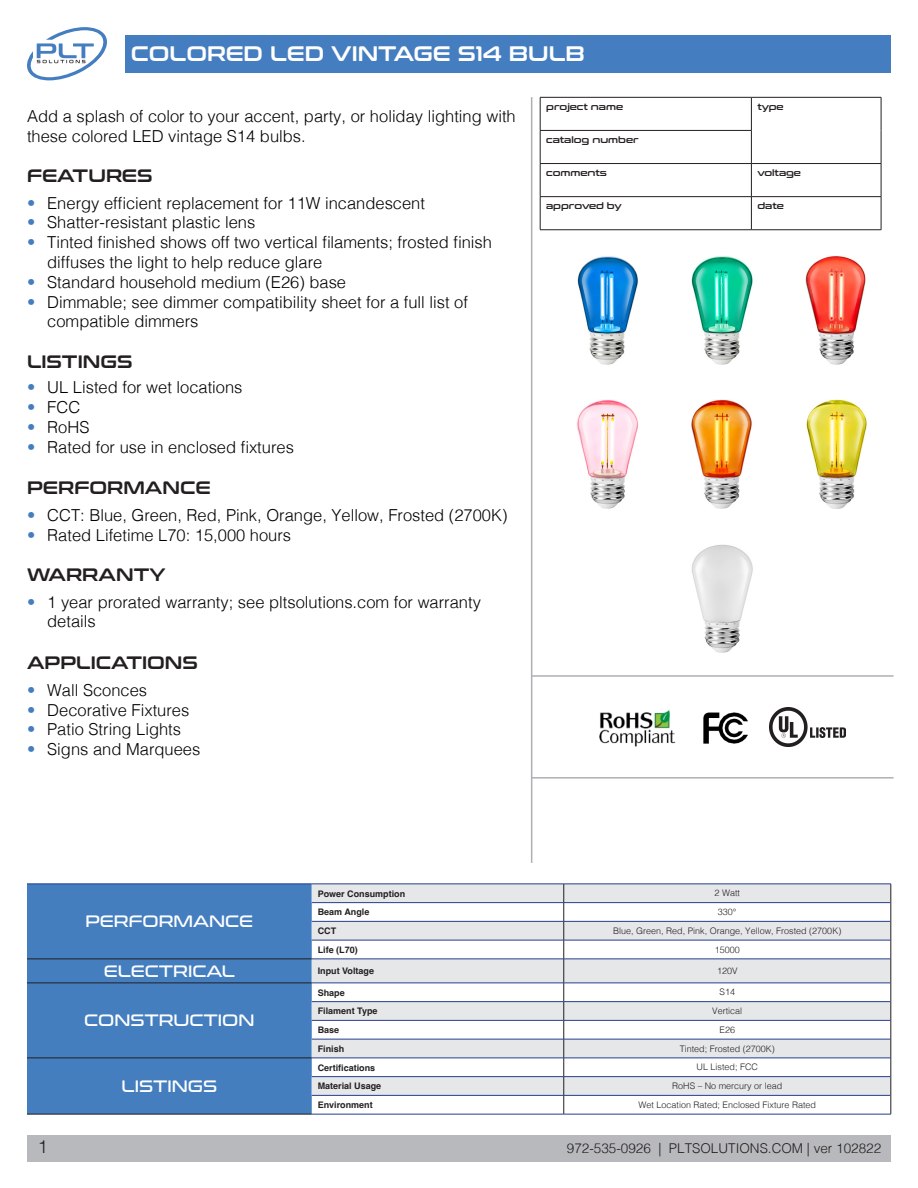
<style>
.page{position:relative;width:918px;height:1188px;background:#fff}
.page>*{position:absolute;margin:0;border:0;box-sizing:border-box;transform-origin:0 0}
.t1{font:21px "Conthrax Sb";color:#fff}
.t2{font:18px "Conthrax Sb";color:#231f20}
.t3{font:300 18px "Helvetica";color:#231f20}
.PLT_Blue_Bullets_Par{font:300 16.5px/19.8px "Helvetica";color:#000}
.t4{font:16.5px "Conthrax Rg";color:#fff}
.t5{font:300 13.5px "Helvetica";color:#231f20}
.Paragraph_Style_1{font:300 9px "Helvetica";color:#231f20}
.Paragraph_Style_1-2{font:700 9px "Helvetica";color:#231f20}
.t6{font:9px "Conthrax Sb";color:#231f20}
.s1{color:#447dc0}
</style>
<div class="page">
<div style="left:27px;top:1135px;width:864px;height:27px;background:#b8b9bc"></div>
<svg style="left:27px;top:27px;width:80px;height:54px"></svg>
<div style="left:125px;top:35px;width:766px;height:37px;background:#447dc0"></div>
<hr style="left:531px;top:97px;width:1px;height:766px;background:#aeafb3">
<hr style="left:540px;top:97px;width:211px;height:1px;background:#231f20">
<hr style="left:540px;top:98px;width:1px;height:32px;background:#231f20">
<hr style="left:751px;top:97px;width:130px;height:1px;background:#231f20">
<hr style="left:751px;top:98px;width:1px;height:32px;background:#231f20">
<hr style="left:881px;top:98px;width:1px;height:32px;background:#231f20">
<hr style="left:540px;top:130px;width:212px;height:1px;background:#231f20">
<hr style="left:540px;top:131px;width:1px;height:32px;background:#231f20">
<hr style="left:751px;top:131px;width:1px;height:32px;background:#231f20">
<hr style="left:881px;top:130px;width:1px;height:33px;background:#231f20">
<hr style="left:540px;top:163px;width:211px;height:1px;background:#231f20">
<hr style="left:540px;top:164px;width:1px;height:32px;background:#231f20">
<hr style="left:751px;top:163px;width:130px;height:1px;background:#231f20">
<hr style="left:751px;top:164px;width:1px;height:32px;background:#231f20">
<hr style="left:881px;top:164px;width:1px;height:32px;background:#231f20">
<hr style="left:540px;top:196px;width:211px;height:1px;background:#231f20">
<hr style="left:540px;top:197px;width:1px;height:33px;background:#231f20">
<hr style="left:751px;top:196px;width:130px;height:1px;background:#231f20">
<hr style="left:751px;top:197px;width:1px;height:33px;background:#231f20">
<hr style="left:881px;top:197px;width:1px;height:33px;background:#231f20">
<hr style="left:540px;top:229px;width:211px;height:1px;background:#231f20">
<hr style="left:751px;top:229px;width:130px;height:1px;background:#231f20">
<hr style="left:532px;top:675px;width:362px;height:2px;background:#aeafb3">
<hr style="left:532px;top:777px;width:362px;height:2px;background:#aeafb3">
<div style="left:27px;top:885px;width:285px;height:229px;background:#447ebf"></div>
<svg style="left:312px;top:885px;width:579px;height:210px;fill:#e6e7e9"></svg>
<hr style="left:27px;top:959px;width:285px;height:1px;background:#231f20">
<hr style="left:27px;top:983px;width:285px;height:1px;background:#231f20">
<hr style="left:312px;top:884px;width:252px;height:1px;background:#253f8e">
<hr style="left:312px;top:902px;width:252px;height:1px;background:#253f8e">
<hr style="left:312px;top:921px;width:252px;height:1px;background:#253f8e">
<hr style="left:312px;top:940px;width:252px;height:1px;background:#253f8e">
<hr style="left:312px;top:959px;width:252px;height:1px;background:#253f8e">
<hr style="left:312px;top:983px;width:252px;height:1px;background:#253f8e">
<hr style="left:312px;top:1001px;width:252px;height:1px;background:#253f8e">
<hr style="left:312px;top:1020px;width:252px;height:1px;background:#253f8e">
<hr style="left:312px;top:1039px;width:252px;height:1px;background:#253f8e">
<hr style="left:312px;top:1058px;width:252px;height:1px;background:#253f8e">
<hr style="left:312px;top:1076px;width:252px;height:1px;background:#253f8e">
<hr style="left:312px;top:1095px;width:252px;height:1px;background:#253f8e">
<hr style="left:312px;top:1114px;width:252px;height:1px;background:#253f8e">
<svg style="left:891px;top:884px;width:1px;height:230px"></svg>
<hr style="left:564px;top:902px;width:327px;height:1px;background:#253f8e">
<hr style="left:564px;top:921px;width:327px;height:1px;background:#253f8e">
<hr style="left:564px;top:940px;width:327px;height:1px;background:#253f8e">
<hr style="left:564px;top:959px;width:327px;height:1px;background:#253f8e">
<hr style="left:564px;top:983px;width:327px;height:1px;background:#253f8e">
<hr style="left:564px;top:1001px;width:327px;height:1px;background:#253f8e">
<hr style="left:564px;top:1020px;width:327px;height:1px;background:#253f8e">
<hr style="left:564px;top:1039px;width:327px;height:1px;background:#253f8e">
<hr style="left:564px;top:1058px;width:327px;height:1px;background:#253f8e">
<hr style="left:564px;top:1076px;width:327px;height:1px;background:#253f8e">
<hr style="left:564px;top:1095px;width:327px;height:1px;background:#253f8e">
<hr style="left:564px;top:1114px;width:327px;height:1px;background:#253f8e">
<hr style="left:27px;top:884px;width:285px;height:1px;background:#253f8e">
<hr style="left:564px;top:884px;width:327px;height:1px;background:#253f8e">
<svg style="left:564px;top:884px;width:1px;height:230px"></svg>
<hr style="left:27px;top:1058px;width:285px;height:1px;background:#231f20">
<hr style="left:27px;top:1114px;width:285px;height:1px;background:#231f20">
<img style="left:577px;top:256px;width:61px;height:108px">
<img style="left:576px;top:400px;width:62px;height:108px">
<img style="left:691px;top:256px;width:62px;height:108px">
<img style="left:691px;top:400px;width:61px;height:108px">
<img style="left:692px;top:544px;width:61px;height:109px">
<img style="left:805px;top:256px;width:61px;height:108px">
<img style="left:806px;top:400px;width:61px;height:108px">
<img style="left:599px;top:710px;width:149px;height:37px">
<img style="left:769px;top:708px;width:77px;height:38px">
<p class="t1" style="left:131px;top:38px;width:455px">COLORED LED VINTAGE S14 BULB</p>
<p class="PLT_Blue_Bullets_Par" style="left:27px;top:106px;width:490px">Add a splash of color to your accent, party, or holiday lighting with these colored LED vintage S14 bulbs.</p>
<p class="t2" style="left:27px;top:162px;width:127px">FEATURES</p>
<p class="t6" style="left:546px;top:100px;width:78px">project name</p>
<p class="t6" style="left:757px;top:100px;width:28px">type</p>
<p class="t6" style="left:546px;top:133px;width:94px">catalog number</p>
<p class="t6" style="left:546px;top:166px;width:62px">comments</p>
<p class="t6" style="left:757px;top:166px;width:45px">voltage</p>
<p class="PLT_Blue_Bullets_Par" style="left:27px;top:192px;width:400px"><span class="s1">•</span> Energy efficient replacement for 11W incandescent</p>
<p class="t6" style="left:546px;top:199px;width:77px">approved by</p>
<p class="t6" style="left:757px;top:199px;width:28px">date</p>
<p class="PLT_Blue_Bullets_Par" style="left:27px;top:212px;width:230px"><span class="s1">•</span> Shatter-resistant plastic lens</p>
<p class="PLT_Blue_Bullets_Par" style="left:47px;top:231px;width:446px;text-indent:-20px"><span class="s1">•</span> Tinted finished shows off two vertical filaments; frosted finish diffuses the light to help reduce glare</p>
<p class="PLT_Blue_Bullets_Par" style="left:27px;top:271px;width:321px"><span class="s1">•</span> Standard household medium (E26) base</p>
<p class="PLT_Blue_Bullets_Par" style="left:47px;top:291px;width:422px;text-indent:-20px"><span class="s1">•</span> Dimmable; see dimmer compatibility sheet for a full list of compatible dimmers</p>
<p class="t2" style="left:27px;top:348px;width:107px">LISTINGS</p>
<p class="PLT_Blue_Bullets_Par" style="left:27px;top:376px;width:217px"><span class="s1">•</span> UL Listed for wet locations</p>
<p class="PLT_Blue_Bullets_Par" style="left:27px;top:396px;width:55px"><span class="s1">•</span> FCC</p>
<p class="PLT_Blue_Bullets_Par" style="left:27px;top:416px;width:64px"><span class="s1">•</span> RoHS</p>
<p class="PLT_Blue_Bullets_Par" style="left:27px;top:436px;width:268px"><span class="s1">•</span> Rated for use in enclosed fixtures</p>
<p class="t2" style="left:27px;top:474px;width:185px">PERFORMANCE</p>
<p class="PLT_Blue_Bullets_Par" style="left:27px;top:504px;width:482px"><span class="s1">•</span> CCT: Blue, Green, Red, Pink, Orange, Yellow, Frosted (2700K)</p>
<p class="PLT_Blue_Bullets_Par" style="left:27px;top:524px;width:266px"><span class="s1">•</span> Rated Lifetime L70: 15,000 hours</p>
<p class="t2" style="left:27px;top:561px;width:140px">WARRANTY</p>
<p class="PLT_Blue_Bullets_Par" style="left:47px;top:591px;width:435px;text-indent:-20px"><span class="s1">•</span> 1 year prorated warranty; see pltsolutions.com for warranty details</p>
<p class="t2" style="left:27px;top:649px;width:173px">APPLICATIONS</p>
<p class="PLT_Blue_Bullets_Par" style="left:27px;top:679px;width:122px"><span class="s1">•</span> Wall Sconces</p>
<p class="PLT_Blue_Bullets_Par" style="left:27px;top:699px;width:164px"><span class="s1">•</span> Decorative Fixtures</p>
<p class="PLT_Blue_Bullets_Par" style="left:27px;top:719px;width:156px"><span class="s1">•</span> Patio String Lights</p>
<p class="PLT_Blue_Bullets_Par" style="left:27px;top:738px;width:175px"><span class="s1">•</span> Signs and Marquees</p>
<p class="t4" style="left:86px;top:909px;width:169px">PERFORMANCE</p>
<p class="Paragraph_Style_1-2" style="left:318px;top:888px;width:89px">Power Consumption</p>
<p class="Paragraph_Style_1" style="left:715px;top:886px;width:27px">2 Watt</p>
<p class="Paragraph_Style_1-2" style="left:318px;top:907px;width:53px">Beam Angle</p>
<p class="Paragraph_Style_1" style="left:718px;top:904px;width:20px">330°</p>
<p class="Paragraph_Style_1-2" style="left:318px;top:925px;width:20px">CCT</p>
<p class="Paragraph_Style_1" style="left:613px;top:923px;width:230px">Blue, Green, Red, Pink, Orange, Yellow, Frosted (2700K)</p>
<p class="Paragraph_Style_1-2" style="left:318px;top:944px;width:42px">Life (L70)</p>
<p class="Paragraph_Style_1" style="left:715px;top:942px;width:27px">15000</p>
<p class="t4" style="left:104px;top:958px;width:133px">ELECTRICAL</p>
<p class="Paragraph_Style_1-2" style="left:318px;top:966px;width:58px">Input Voltage</p>
<p class="Paragraph_Style_1" style="left:717px;top:963px;width:22px">120V</p>
<p class="t4" style="left:84px;top:1008px;width:172px">CONSTRUCTION</p>
<p class="Paragraph_Style_1-2" style="left:318px;top:987px;width:29px">Shape</p>
<p class="Paragraph_Style_1" style="left:720px;top:985px;width:17px">S14</p>
<p class="Paragraph_Style_1-2" style="left:318px;top:1006px;width:61px">Filament Type</p>
<p class="Paragraph_Style_1" style="left:712px;top:1003px;width:32px">Vertical</p>
<p class="Paragraph_Style_1-2" style="left:318px;top:1024px;width:23px">Base</p>
<p class="Paragraph_Style_1" style="left:720px;top:1022px;width:17px">E26</p>
<p class="Paragraph_Style_1-2" style="left:318px;top:1043px;width:28px">Finish</p>
<p class="Paragraph_Style_1" style="left:680px;top:1041px;width:97px">Tinted; Frosted (2700K)</p>
<p class="t3" style="left:38px;top:1132px;width:12px">1</p>
<p class="t4" style="left:122px;top:1074px;width:97px">LISTINGS</p>
<p class="Paragraph_Style_1-2" style="left:318px;top:1062px;width:59px">Certifications</p>
<p class="Paragraph_Style_1" style="left:697px;top:1060px;width:63px">UL Listed; FCC</p>
<p class="Paragraph_Style_1-2" style="left:318px;top:1081px;width:65px">Material Usage</p>
<p class="Paragraph_Style_1" style="left:672px;top:1078px;width:112px">RoHS – No mercury or lead</p>
<p class="Paragraph_Style_1-2" style="left:318px;top:1099px;width:57px">Environment</p>
<p class="Paragraph_Style_1" style="left:638px;top:1097px;width:179px">Wet Location Rated; Enclosed Fixture Rated</p>
<p class="t5" style="left:567px;top:1137px;width:316px">972-535-0926 | PLTSOLUTIONS.COM | ver 102822</p>
</div>
